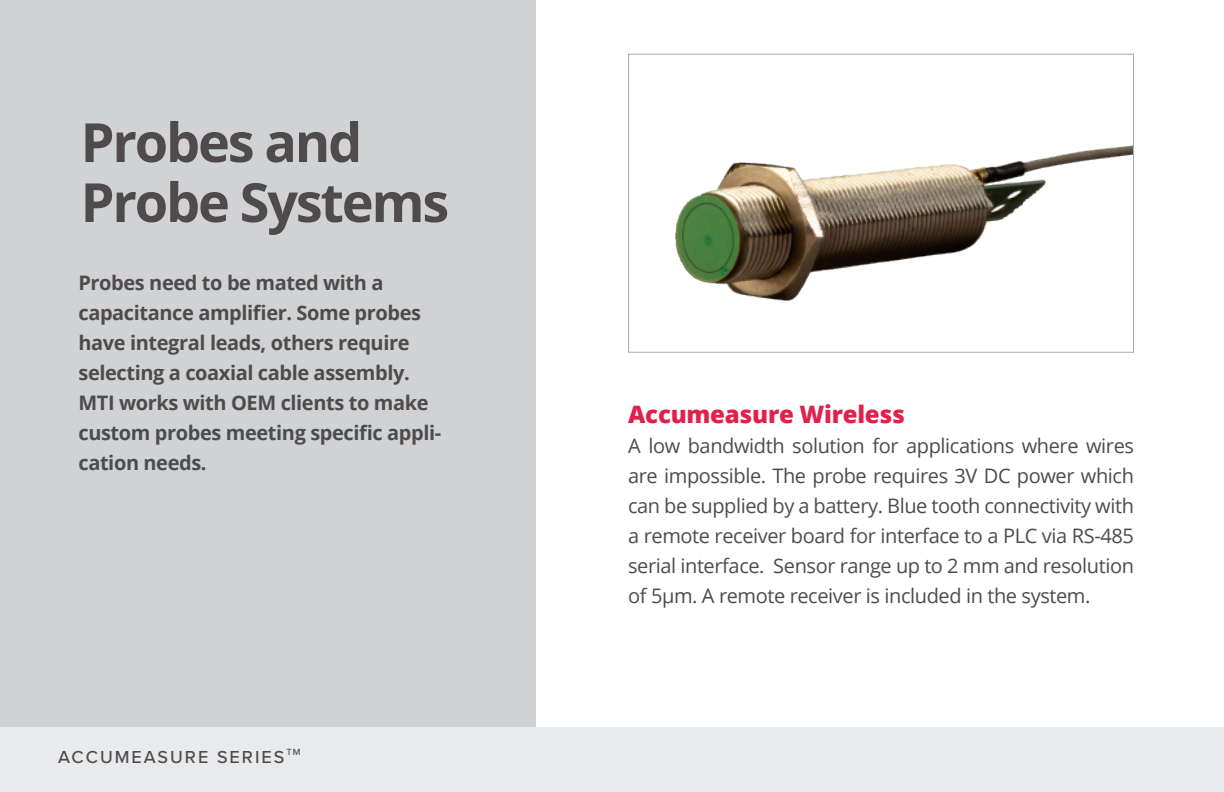
<style>
.page{position:relative;width:1224px;height:792px;background:#fff}
.page>*{position:absolute;margin:0;border:0;box-sizing:border-box;transform-origin:0 0}
.t1{font:700 54px "Open Sans";letter-spacing:-.04em;color:#4f4b4d}
.t2{font:800 24px "Open Sans";letter-spacing:-.01em;color:#e2204b}
.t3{font:20px/30px "Open Sans";letter-spacing:-.02em;color:#4f4b4d;text-align:justify}
.t4{font:700 20px/30px "Open Sans";letter-spacing:-.02em;color:#4f4b4d}
.t5{font:500 18px "Proxima Nova";letter-spacing:.11em;color:#4f4b4d}
</style>
<div class="page">
<div style="left:0;top:0;width:536px;height:792px;background:#d1d2d4"></div>
<div style="left:0;top:727px;width:1224px;height:65px;background:#e9eaeb"></div>
<img style="left:675px;top:145px;width:457px;height:156px">
<div style="left:628px;top:54px;width:506px;height:299px;border:1px solid #a8a9ad"></div>
<p class="t1" style="left:81px;top:104px;width:283px">Probes and</p>
<p class="t1" style="left:81px;top:164px;width:370px">Probe Systems</p>
<p class="t4" style="left:78px;top:268px;width:364px">Probes need to be mated with a capacitance amplifier. Some probes have integral leads, others require selecting a coaxial cable assembly.<br>MTI works with OEM clients to make custom probes meeting specific appli&shy;cation needs.</p>
<p class="t5" style="left:58px;top:743px;width:244px">ACCUMEASURE SERIES<sup>TM</sup></p>
<p class="t2" style="left:628px;top:396px;width:278px">Accumeasure Wireless</p>
<p class="t3" style="left:628px;top:430px;width:507px">A low bandwidth solution for applications where wires are impossible. The probe requires 3V DC power which can be supplied by a battery. Blue tooth connectivity with a remote receiver board for interface to a PLC via RS-485 serial interface. Sensor range up to 2 mm and resolution of 5μm. A remote receiver is included in the system.</p>
</div>
